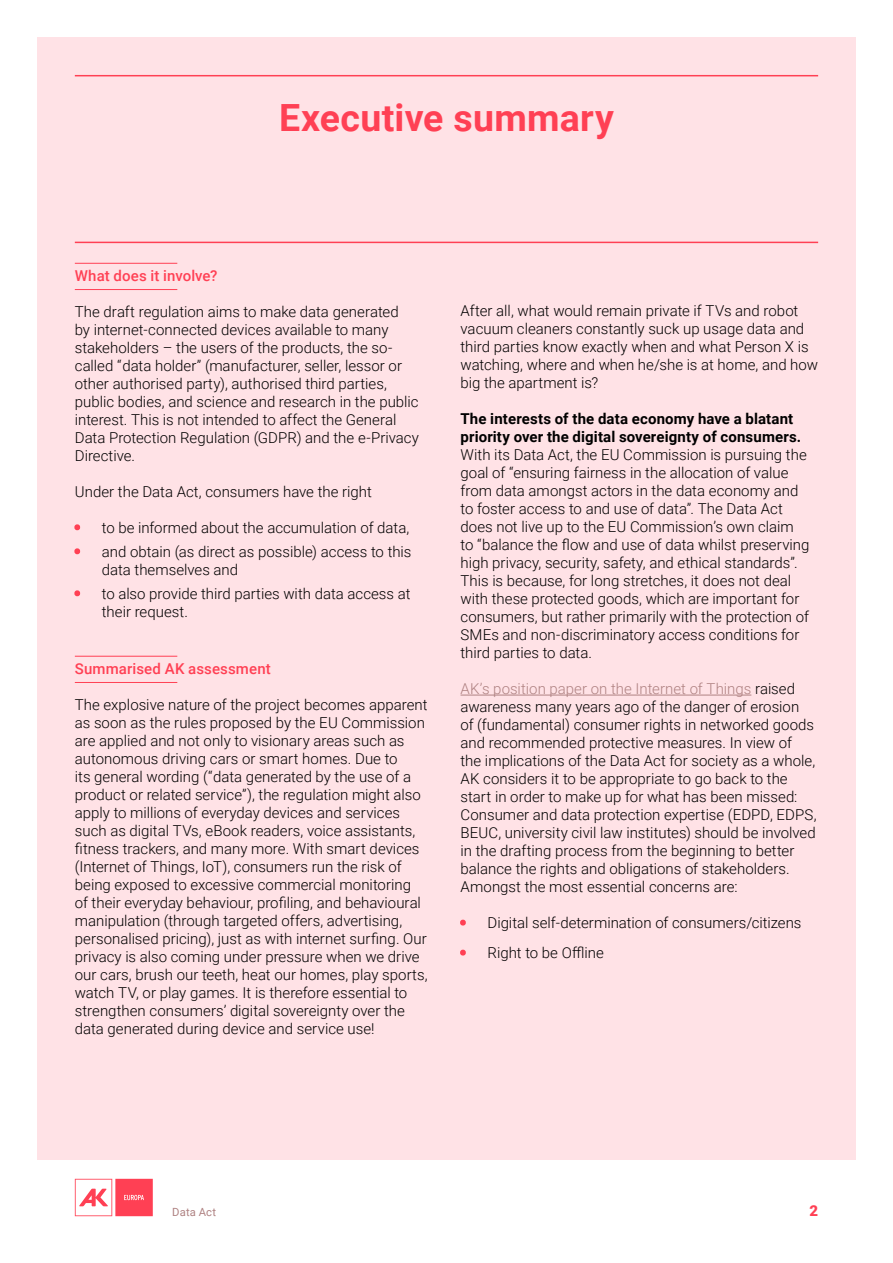
<style>
.page{position:relative;width:893px;height:1263px;background:#fff}
.page>*{position:absolute;margin:0;border:0;box-sizing:border-box;transform-origin:0 0}
.t1{font:700 37.5px "Roboto";letter-spacing:.01em;color:#ff4054}
.t2{font:300 15px/18px "Roboto";color:#000}
.t3{font:700 15px/18px "Roboto";letter-spacing:.01em;color:#000}
.t4{font:500 15px "Roboto";letter-spacing:.01em;color:#ff4054}
.t5{font:900 15px "Roboto";color:#ff4054}
.t6{font:11.25px "Roboto";letter-spacing:.015em;color:#af8282}
.s1{color:#ff4054}
.s2{color:#af8282}
</style>
<div class="page">
<svg style="left:75px;top:1179px;width:78px;height:37px"></svg>
<div style="left:37px;top:37px;width:818px;height:1123px;background:#ffe2e6"></div>
<hr style="left:75px;top:75px;width:743px;height:1px;background:#ff4054">
<hr style="left:75px;top:242px;width:743px;height:1px;background:#ff4054">
<hr style="left:75px;top:263px;width:102px;height:1px;background:#ff4054">
<hr style="left:75px;top:289px;width:102px;height:1px;background:#ff4054">
<hr style="left:75px;top:656px;width:102px;height:1px;background:#ff4054">
<hr style="left:75px;top:682px;width:102px;height:1px;background:#ff4054">
<hr style="left:460px;top:695px;width:291px;height:1px;background:#af8282">
<h1 class="t1" style="left:279px;top:91px;width:336px">Executive summary</h1>
<p class="t4" style="left:75px;top:265px;width:144px">What does it involve?</p>
<p class="t2" style="left:75px;top:302px;width:345px">The draft regulation aims to make data generated<br>by internet-connected devices available to many stakeholders – the users of the products, the so&shy;called “data holder” (manufacturer, seller, lessor or other authorised party), authorised third parties, public bodies, and science and research in the public interest. This is not intended to affect the General Data Protection Regulation (GDPR) and the e-Privacy Directive.</p>
<p class="t2" style="left:75px;top:482px;width:299px">Under the Data Act, consumers have the right</p>
<p class="t2" style="left:75px;top:518px;width:336px"><span class="s1">•</span> to be informed about the accumulation of data,</p>
<p class="t2" style="left:102px;top:542px;width:311px;text-indent:-27px"><span class="s1">•</span> and obtain (as direct as possible) access to this data themselves and</p>
<p class="t2" style="left:102px;top:584px;width:310px;text-indent:-27px"><span class="s1">•</span> to also provide third parties with data access at their request.</p>
<p class="t4" style="left:75px;top:658px;width:197px">Summarised AK assessment</p>
<p class="t2" style="left:75px;top:695px;width:354px">The explosive nature of the project becomes apparent as soon as the rules proposed by the EU Commission are applied and not only to visionary areas such as autonomous driving cars or smart homes. Due to<br>its general wording (“data generated by the use of a product or related service”), the regulation might also apply to millions of everyday devices and services such as digital TVs, eBook readers, voice assistants, fitness trackers, and many more. With smart devices (Internet of Things, IoT), consumers run the risk of being exposed to excessive commercial monitoring of their everyday behaviour, profiling, and behavioural manipulation (through targeted offers, advertising, personalised pricing), just as with internet surfing. Our privacy is also coming under pressure when we drive our cars, brush our teeth, heat our homes, play sports, watch TV, or play games. It is therefore essential to strengthen consumers’ digital sovereignty over the data generated during device and service use!</p>
<p class="t2" style="left:460px;top:301px;width:359px">After all, what would remain private if TVs and robot vacuum cleaners constantly suck up usage data and third parties know exactly when and what Person X is watching, where and when he/she is at home, and how big the apartment is?</p>
<p class="t3" style="left:460px;top:409px;width:342px">The interests of the data economy have a blatant priority over the digital sovereignty of consumers.</p>
<p class="t2" style="left:460px;top:445px;width:350px">With its Data Act, the EU Commission is pursuing the goal of “ensuring fairness in the allocation of value from data amongst actors in the data economy and to foster access to and use of data”. The Data Act does not live up to the EU Commission’s own claim to “balance the flow and use of data whilst preserving high privacy, security, safety, and ethical standards”.<br>This is because, for long stretches, it does not deal with these protected goods, which are important for consumers, but rather primarily with the protection of SMEs and non-discriminatory access conditions for third parties to data.</p>
<p class="t2" style="left:460px;top:679px;width:358px"><span class="s2">AK’s position paper on the Internet of Things</span> raised awareness many years ago of the danger of erosion<br>of (fundamental) consumer rights in networked goods and recommended protective measures. In view of<br>the implications of the Data Act for society as a whole, AK considers it to be appropriate to go back to the start in order to make up for what has been missed:<br>Consumer and data protection expertise (EDPD, EDPS, BEUC, university civil law institutes) should be involved in the drafting process from the beginning to better balance the rights and obligations of stakeholders.<br>Amongst the most essential concerns are:</p>
<p class="t2" style="left:460px;top:913px;width:342px"><span class="s1">•</span> Digital self-determination of consumers/citizens</p>
<p class="t2" style="left:460px;top:943px;width:145px"><span class="s1">•</span> Right to be Offline</p>
<p class="t6" style="left:172px;top:1204px;width:46px">Data Act</p>
<p class="t5" style="left:809px;top:1200px;width:10px">2</p>
</div>
